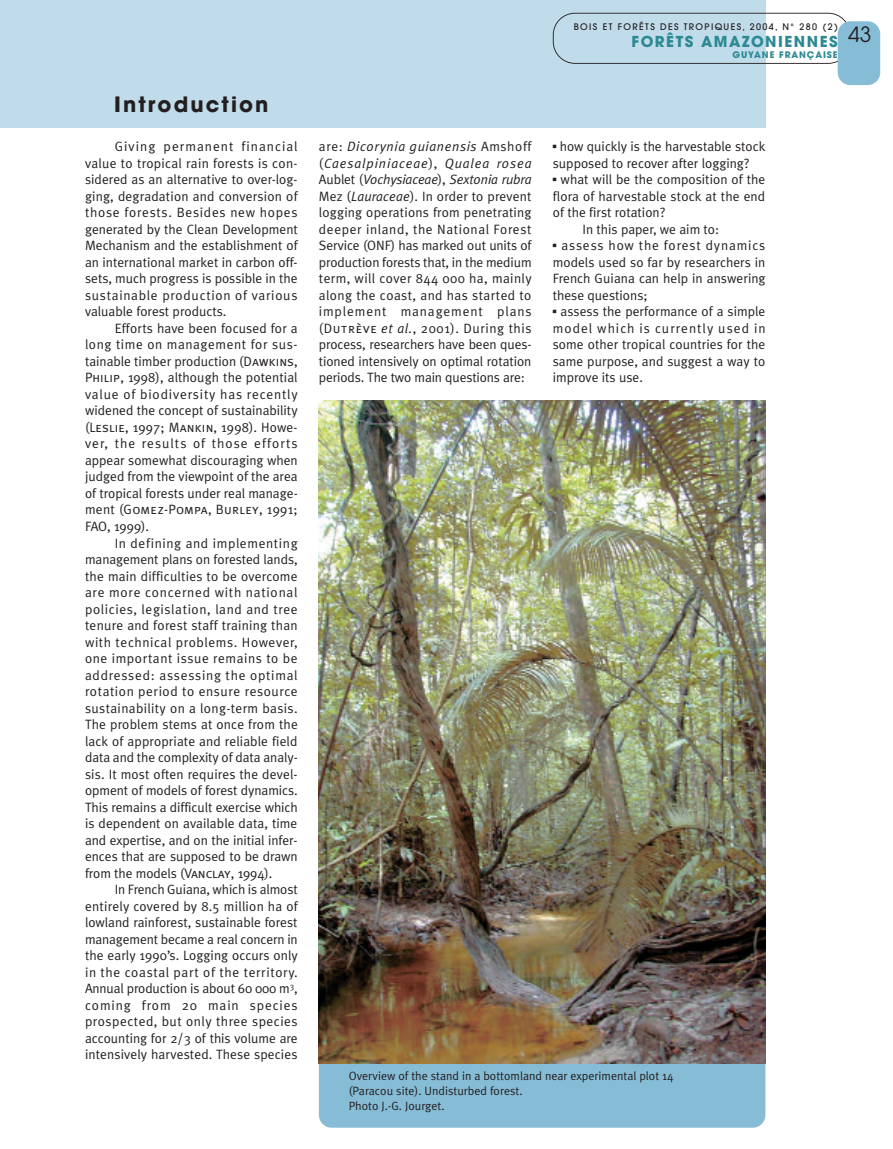
<style>
.page{position:relative;width:893px;height:1149px;background:#fff}
.page>*{position:absolute;margin:0;border:0;box-sizing:border-box;transform-origin:0 0}
.t1{font:700 21px "Avant Garde";letter-spacing:.1em;color:#231f20}
.t2{font:700 15px "Avant Garde";letter-spacing:.1em;color:#2c8993}
.t3{font:13.5px/16.5px "Meta Plus Normal";letter-spacing:.005em;color:#231f20;text-align:justify}
.t4{font:13.5px "Meta Plus Normal";letter-spacing:.045em;color:#231f20}
.t5{font:13.5px "Meta Plus Normal";letter-spacing:.04em;color:#231f20}
.t6{font:13.5px "Meta Plus Normal";letter-spacing:.055em;color:#231f20}
.t7{font:13.5px "Meta Plus Normal";letter-spacing:.025em;color:#231f20}
.t8{font:13.5px "Meta Plus Normal";letter-spacing:.035em;color:#231f20}
.t9{font:13.5px "Meta Plus Normal Caps";letter-spacing:.02em;color:#231f20}
.t10{font:13.5px "Meta Plus Normal";letter-spacing:.065em;color:#231f20}
.t11{font:12px/15px "Meta Plus Normal";color:#231f20}
.t12{font:500 9px "Avant Garde";letter-spacing:.15em;color:#231f20}
.t13{font:700 9px "Avant Garde";letter-spacing:.1em;color:#2c8993}
.s1{font-family:"Meta Plus Normal Caps"}
.s2{font-family:"Meta Plus Normal"}
.s3{font-style:italic}
.s4{font-family:"Universal Newswith Comm Pi"}
</style>
<div class="page">
<div style="left:0;top:0;width:765px;height:128px;background:#c0dbe9"></div>
<svg style="left:553px;top:13px;width:294px;height:51px"></svg>
<div style="left:838px;top:21px;width:42px;height:64px;background:#86bcd6;border-radius:13px"></div>
<div style="left:319px;top:615px;width:446px;height:512px;background:#86bcd6;border-radius:13px"></div>
<img style="left:319px;top:400px;width:446px;height:663px">
<h1 class="t1" style="left:114px;top:97px;width:156px">Introduction</h1>
<p class="t3" style="left:85px;top:138px;width:214px;text-indent:30px">Giving permanent financial value to tropical rain forests is con&shy;sidered as an alternative to over-log&shy;ging, degradation and conversion of those forests. Besides new hopes generated by the Clean Development Mechanism and the establishment of an international market in carbon off&shy;sets, much progress is possible in the sustainable production of various valuable forest products.</p>
<p class="t3" style="left:85px;top:320px;width:214px;text-indent:30px">Efforts have been focused for a long time on management for sus&shy;tainable timber production (<span class="s1">Dawkins</span>, <span class="s1">Philip</span>, 1998), although the potential value of biodiversity has recently widened the concept of sustainability (<span class="s1">Leslie</span>, 1997; <span class="s1">Mankin</span>, 1998). Howe&shy;ver, the results of those efforts appear somewhat discouraging when judged from the viewpoint of the area of tropical forests under real manage-</p>
<p class="t9" style="left:85px;top:501px;width:214px"><span class="s2">ment (</span>Gomez-Pompa<span class="s2">,</span> Burley<span class="s2">, 1991;</span></p>
<p class="t3" style="left:85px;top:518px;width:66px">FAO, 1999).</p>
<p class="t4" style="left:115px;top:534px;width:184px">In defining and implementing</p>
<p class="t3" style="left:85px;top:551px;width:214px">management plans on forested lands,</p>
<p class="t3" style="left:85px;top:567px;width:214px">the main difficulties to be overcome</p>
<p class="t6" style="left:85px;top:584px;width:214px">are more concerned with national</p>
<p class="t4" style="left:85px;top:600px;width:214px">policies, legislation, land and tree</p>
<p class="t3" style="left:85px;top:617px;width:214px">tenure and forest staff training than</p>
<p class="t4" style="left:85px;top:633px;width:214px">with technical problems. However,</p>
<p class="t5" style="left:85px;top:650px;width:214px">one important issue remains to be</p>
<p class="t6" style="left:85px;top:666px;width:214px">addressed: assessing the optimal</p>
<p class="t5" style="left:85px;top:683px;width:214px">rotation period to ensure resource</p>
<p class="t7" style="left:85px;top:699px;width:214px">sustainability on a long-term basis.</p>
<p class="t3" style="left:85px;top:716px;width:214px">The problem stems at once from the</p>
<p class="t3" style="left:85px;top:732px;width:214px">lack of appropriate and reliable field</p>
<p class="t3" style="left:85px;top:749px;width:214px">data and the complexity of data analy-</p>
<p class="t3" style="left:85px;top:765px;width:214px">sis. It most often requires the devel-</p>
<p class="t3" style="left:85px;top:782px;width:214px">opment of models of forest dynamics.</p>
<p class="t3" style="left:85px;top:798px;width:214px">This remains a difficult exercise which</p>
<p class="t3" style="left:85px;top:815px;width:214px">is dependent on available data, time</p>
<p class="t3" style="left:85px;top:831px;width:214px">and expertise, and on the initial infer-</p>
<p class="t3" style="left:85px;top:848px;width:214px">ences that are supposed to be drawn</p>
<p class="t3" style="left:85px;top:864px;width:189px">from the models (<span class="s1">Vanclay</span>, 1994).</p>
<p class="t3" style="left:115px;top:881px;width:184px">In French Guiana, which is almost</p>
<p class="t3" style="left:85px;top:897px;width:214px">entirely covered by 8.5 million ha of</p>
<p class="t3" style="left:85px;top:914px;width:214px">lowland rainforest, sustainable forest</p>
<p class="t3" style="left:85px;top:930px;width:214px">management became a real concern in</p>
<p class="t3" style="left:85px;top:947px;width:214px">the early 1990’s. Logging occurs only</p>
<p class="t4" style="left:85px;top:963px;width:214px">in the coastal part of the territory.</p>
<p class="t3" style="left:85px;top:980px;width:214px">Annual production is about 60 000 m<sup>3</sup>,</p>
<p class="t10" style="left:85px;top:996px;width:214px">coming from 20 main species</p>
<p class="t8" style="left:85px;top:1013px;width:214px">prospected, but only three species</p>
<p class="t3" style="left:85px;top:1029px;width:214px">accounting for 2/3 of this volume are</p>
<p class="t3" style="left:85px;top:1046px;width:214px">intensively harvested. These species</p>
<p class="t12" style="left:574px;top:23px;width:266px">BOIS ET FORÊTS DES TROPIQUES, 2004, N° 280 (2)</p>
<p class="t2" style="left:632px;top:36px;width:241px">FORÊTS AMAZONIENNES <sup>43</sup></p>
<p class="t13" style="left:732px;top:51px;width:107px">GUYANE FRANÇAISE</p>
<p class="t3" style="left:319px;top:138px;width:214px">are: <span class="s3">Dicorynia guianensis</span> Amshoff (<span class="s3">Caesalpiniaceae</span>), <span class="s3">Qualea rosea </span>Aublet (<span class="s3">Vochysiaceae</span>), <span class="s3">Sextonia rubra </span>Mez (<span class="s3">Lauraceae</span>). In order to prevent logging operations from penetrating deeper inland, the National Forest Service (ONF) has marked out units of production forests that, in the medium term, will cover 844 000 ha, mainly along the coast, and has started to implement management plans (<span class="s1">Dutrève</span> <span class="s3">et al.</span>, 2001). During this process, researchers have been ques&shy;tioned intensively on optimal rotation periods. The two main questions are:</p>
<p class="t3" style="left:553px;top:138px;width:214px"><span class="s4">▪</span> how quickly is the harvestable stock supposed to recover after logging?</p>
<p class="t3" style="left:553px;top:171px;width:214px"><span class="s4">▪</span> what will be the composition of the</p>
<p class="t3" style="left:553px;top:188px;width:214px">flora of harvestable stock at the end</p>
<p class="t3" style="left:553px;top:204px;width:114px">of the first rotation?</p>
<p class="t3" style="left:583px;top:221px;width:138px">In this paper, we aim to:</p>
<p class="t3" style="left:553px;top:237px;width:214px"><span class="s4">▪</span> assess how the forest dynamics models used so far by researchers in French Guiana can help in answering these questions;</p>
<p class="t3" style="left:553px;top:303px;width:214px"><span class="s4">▪</span> assess the performance of a simple model which is currently used in some other tropical countries for the same purpose, and suggest a way to improve its use.</p>
<p class="t11" style="left:349px;top:1068px;width:326px">Overview of the stand in a bottomland near experimental plot 14 (Paracou site). Undisturbed forest.<br>Photo J.-G. Jourget.</p>
</div>
